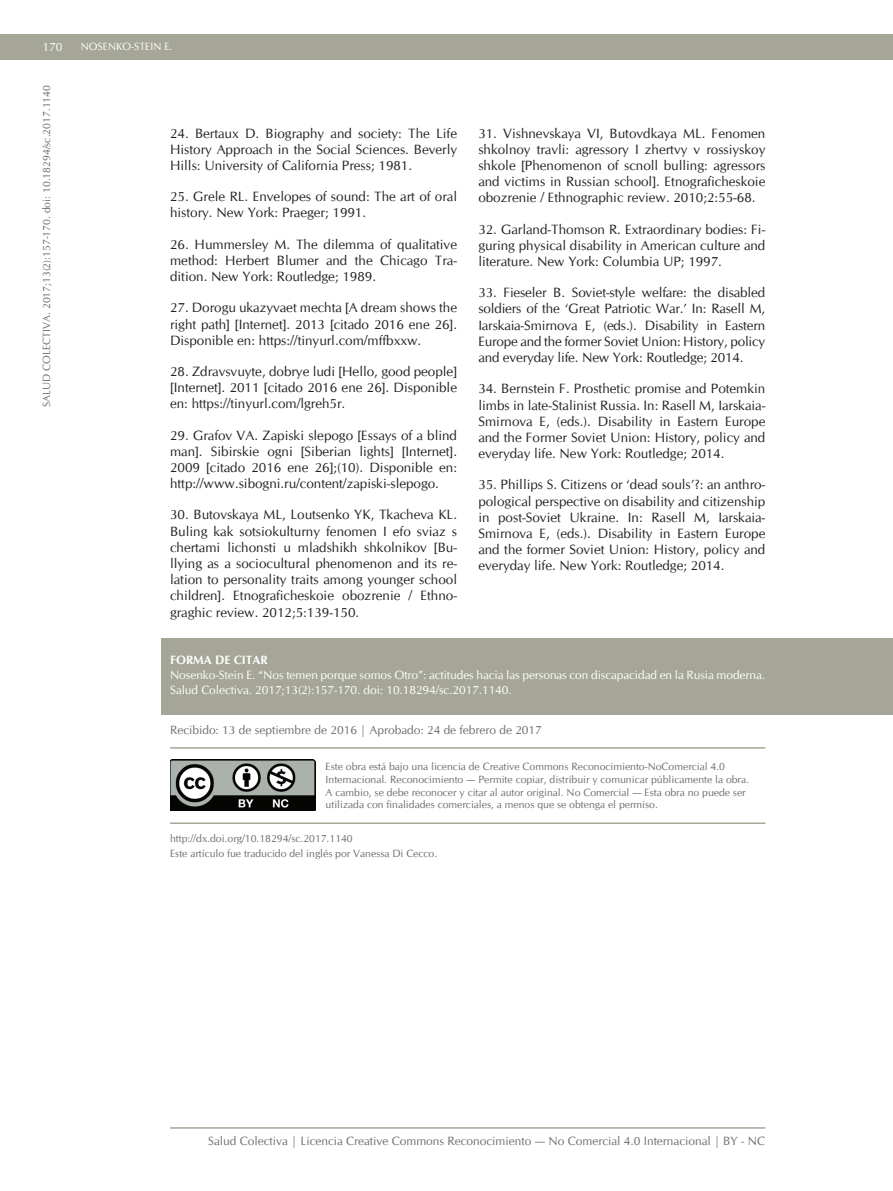
<style>
.page{position:relative;width:893px;height:1191px;background:#fff}
.page>*{position:absolute;margin:0;border:0;box-sizing:border-box;transform-origin:0 0}
.t1{font:13.5px/16.2px "CG Omega";color:#231f20;text-align:justify}
.t2{font:12px/15px "CG Omega";letter-spacing:-.005em;color:#fff}
.t3{font:12px "CG Omega";color:#6c6d70}
.t4{font:700 12px "CG Omega";color:#fff}
.t5{font:10.5px/12.6px "CG Omega";color:#6c6d70}
.t6{font:10.5px "CG Omega";color:#fff}
</style>
<div class="page">
<div style="left:0;top:34px;width:893px;height:26px;background:#a6a698"></div>
<hr style="left:170px;top:1127px;width:595px;height:1px;background:#a6a698">
<div style="left:162px;top:638px;width:731px;height:77px;background:#a6a698"></div>
<img style="left:170px;top:759px;width:145px;height:51px">
<hr style="left:170px;top:822px;width:595px;height:2px;background:#a6a698">
<hr style="left:170px;top:747px;width:595px;height:1px;background:#a6a698">
<p class="t2" style="left:43px;top:40px;width:21px">170</p>
<p class="t6" style="left:81px;top:40px;width:93px">NOSENKO-STEIN E.</p>
<p class="t5" style="left:41px;top:407px;width:324px;rotate:-90deg">SALUD COLECTIVA. 2017;13(2):157-170. doi: 10.18294/sc.2017.1140</p>
<p class="t1" style="left:170px;top:125px;width:288px">24. Bertaux D. Biography and society: The Life History Approach in the Social Sciences. Beverly Hills: University of California Press; 1981.</p>
<p class="t1" style="left:170px;top:189px;width:288px">25. Grele RL. Envelopes of sound: The art of oral history. New York: Praeger; 1991.</p>
<p class="t1" style="left:170px;top:236px;width:288px">26. Hummersley M. The dilemma of qualitative method: Herbert Blumer and the Chicago Tra&shy;dition. New York: Routledge; 1989.</p>
<p class="t1" style="left:170px;top:300px;width:288px">27. Dorogu ukazyvaet mechta [A dream shows the right path] [Internet]. 2013 [citado 2016 ene 26].<br>Disponible en: https://tinyurl.com/mffbxxw.</p>
<p class="t1" style="left:170px;top:363px;width:288px">28. Zdravsvuyte, dobrye ludi [Hello, good people] [Internet]. 2011 [citado 2016 ene 26]. Disponible en: https://tinyurl.com/lgreh5r.</p>
<p class="t1" style="left:170px;top:427px;width:288px">29. Grafov VA. Zapiski slepogo [Essays of a blind man]. Sibirskie ogni [Siberian lights] [Internet].<br>2009 [citado 2016 ene 26];(10). Disponible en: http://www.sibogni.ru/content/zapiski-slepogo.</p>
<p class="t1" style="left:170px;top:507px;width:289px">30. Butovskaya ML, Loutsenko YK, Tkacheva KL.<br>Buling kak sotsiokulturny fenomen I efo sviaz s chertami lichonsti u mladshikh shkolnikov [Bu&shy;llying as a sociocultural phenomenon and its re&shy;lation to personality traits among younger school children]. Etnograficheskoie obozrenie / Ethno&shy;graghic review. 2012;5:139-150.</p>
<p class="t1" style="left:478px;top:125px;width:289px">31. Vishnevskaya VI, Butovdkaya ML. Fenomen shkolnoy travli: agressory I zhertvy v rossiyskoy shkole [Phenomenon of scnoll bulling: agressors and victims in Russian school]. Etnograficheskoie obozrenie / Ethnographic review. 2010;2:55-68.</p>
<p class="t1" style="left:478px;top:221px;width:288px">32. Garland-Thomson R. Extraordinary bodies: Fi&shy;guring physical disability in American culture and literature. New York: Columbia UP; 1997.</p>
<p class="t1" style="left:478px;top:285px;width:288px">33. Fieseler B. Soviet-style welfare: the disabled soldiers of the ‘Great Patriotic War.’ In: Rasell M, Iarskaia-Smirnova E, (eds.). Disability in Eastern Europe and the former Soviet Union: History, policy and everyday life. New York: Routledge; 2014.</p>
<p class="t1" style="left:478px;top:381px;width:288px">34. Bernstein F. Prosthetic promise and Potemkin limbs in late-Stalinist Russia. In: Rasell M, Iarskaia-Smirnova E, (eds.). Disability in Eastern Europe and the Former Soviet Union: History, policy and everyday life. New York: Routledge; 2014.</p>
<p class="t1" style="left:478px;top:477px;width:288px">35. Phillips S. Citizens or ‘dead souls’?: an anthro&shy;pological perspective on disability and citizenship in post-Soviet Ukraine. In: Rasell M, Iarskaia-Smirnova E, (eds.). Disability in Eastern Europe and the former Soviet Union: History, policy and everyday life. New York: Routledge; 2014.</p>
<p class="t4" style="left:170px;top:652px;width:99px">FORMA DE CITAR</p>
<p class="t2" style="left:170px;top:667px;width:596px">Nosenko-Stein E. “Nos temen porque somos Otro”: actitudes hacia las personas con discapacidad en la Rusia moderna.<br>Salud Colectiva. 2017;13(2):157-170. doi: 10.18294/sc.2017.1140.</p>
<p class="t3" style="left:170px;top:723px;width:373px">Recibido: 13 de septiembre de 2016 | Aprobado: 24 de febrero de 2017</p>
<p class="t5" style="left:326px;top:760px;width:425px">Este obra está bajo una licencia de Creative Commons Reconocimiento-NoComercial 4.0<br>Internacional. Reconocimiento — Permite copiar, distribuir y comunicar públicamente la obra.<br>A cambio, se debe reconocer y citar al autor original. No Comercial — Esta obra no puede ser utilizada con finalidades comerciales, a menos que se obtenga el permiso.</p>
<p class="t5" style="left:170px;top:831px;width:269px;line-height:15px">http://dx.doi.org/10.18294/sc.2017.1140<br>Este artículo fue traducido del inglés por Vanessa Di Cecco.</p>
<p class="t3" style="left:208px;top:1133px;width:558px">Salud Colectiva | Licencia Creative Commons Reconocimiento — No Comercial 4.0 Internacional | BY - NC</p>
</div>
